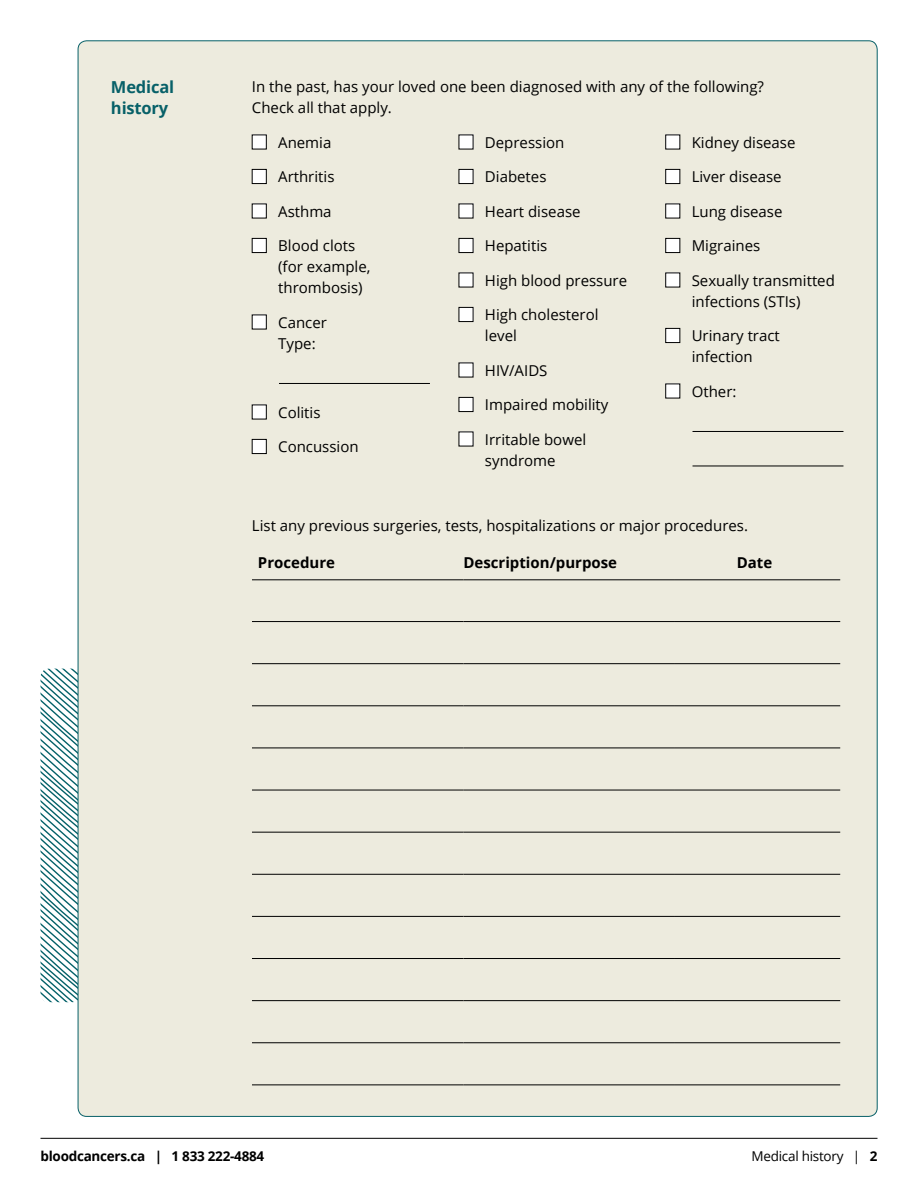
<style>
.page{position:relative;width:918px;height:1188px;background:#fff}
.page>*{position:absolute;margin:0;border:0;box-sizing:border-box;transform-origin:0 0}
.t1{font:700 16.5px/21px "Open Sans";letter-spacing:-.01em;color:#076068}
.t2{font:15px/21px "Open Sans";color:#000}
.t3{font:700 15px "Open Sans";color:#000}
.t4{font:700 13.5px "Open Sans";letter-spacing:-.02em;color:#000}
.t5{font:13.5px "Open Sans";letter-spacing:-.02em;color:#000}
.s1{font-weight:700}
</style>
<div class="page">
<svg style="left:40px;top:669px;width:38px;height:333px"></svg>
<div style="left:78px;top:41px;width:799px;height:1075px;background:#edebde"></div>
<hr style="left:40px;top:1138px;width:838px;height:1px;background:#000">
<hr style="left:279px;top:383px;width:151px;height:1px;background:#000">
<div style="left:252px;top:135px;width:14px;height:14px;background:#fff"></div>
<div style="left:252px;top:135px;width:15px;height:14px;border:1px solid #000"></div>
<div style="left:252px;top:169px;width:14px;height:15px;background:#fff"></div>
<div style="left:252px;top:169px;width:15px;height:15px;border:1px solid #000"></div>
<div style="left:252px;top:204px;width:14px;height:14px;background:#fff"></div>
<div style="left:252px;top:204px;width:15px;height:14px;border:1px solid #000"></div>
<div style="left:252px;top:238px;width:14px;height:15px;background:#fff"></div>
<div style="left:252px;top:238px;width:15px;height:15px;border:1px solid #000"></div>
<div style="left:252px;top:315px;width:14px;height:14px;background:#fff"></div>
<div style="left:252px;top:315px;width:15px;height:14px;border:1px solid #000"></div>
<div style="left:252px;top:405px;width:14px;height:14px;background:#fff"></div>
<div style="left:252px;top:405px;width:15px;height:14px;border:1px solid #000"></div>
<div style="left:252px;top:439px;width:14px;height:15px;background:#fff"></div>
<div style="left:252px;top:439px;width:15px;height:15px;border:1px solid #000"></div>
<div style="left:459px;top:135px;width:14px;height:14px;background:#fff"></div>
<div style="left:459px;top:169px;width:14px;height:15px;background:#fff"></div>
<div style="left:459px;top:169px;width:14px;height:15px;border:1px solid #000"></div>
<div style="left:459px;top:204px;width:14px;height:14px;background:#fff"></div>
<div style="left:459px;top:238px;width:14px;height:15px;background:#fff"></div>
<div style="left:459px;top:238px;width:14px;height:15px;border:1px solid #000"></div>
<div style="left:459px;top:273px;width:14px;height:14px;background:#fff"></div>
<div style="left:459px;top:307px;width:14px;height:15px;background:#fff"></div>
<div style="left:459px;top:307px;width:14px;height:15px;border:1px solid #000"></div>
<div style="left:459px;top:363px;width:14px;height:14px;background:#fff"></div>
<div style="left:459px;top:397px;width:14px;height:15px;background:#fff"></div>
<div style="left:459px;top:397px;width:14px;height:15px;border:1px solid #000"></div>
<div style="left:459px;top:432px;width:14px;height:14px;background:#fff"></div>
<hr style="left:693px;top:431px;width:150px;height:1px;background:#000">
<hr style="left:693px;top:466px;width:150px;height:1px;background:#000">
<div style="left:666px;top:135px;width:14px;height:14px;background:#fff"></div>
<div style="left:666px;top:169px;width:14px;height:15px;background:#fff"></div>
<div style="left:666px;top:169px;width:14px;height:15px;border:1px solid #000"></div>
<div style="left:666px;top:204px;width:14px;height:14px;background:#fff"></div>
<div style="left:666px;top:238px;width:14px;height:15px;background:#fff"></div>
<div style="left:666px;top:238px;width:14px;height:15px;border:1px solid #000"></div>
<div style="left:666px;top:273px;width:14px;height:14px;background:#fff"></div>
<div style="left:666px;top:328px;width:14px;height:15px;background:#fff"></div>
<div style="left:666px;top:328px;width:14px;height:15px;border:1px solid #000"></div>
<div style="left:666px;top:384px;width:14px;height:14px;background:#fff"></div>
<hr style="left:252px;top:621px;width:211px;height:1px;background:#000">
<hr style="left:463px;top:621px;width:212px;height:1px;background:#000">
<hr style="left:675px;top:621px;width:165px;height:1px;background:#000">
<hr style="left:252px;top:663px;width:211px;height:1px;background:#000">
<hr style="left:463px;top:663px;width:212px;height:1px;background:#000">
<hr style="left:675px;top:663px;width:165px;height:1px;background:#000">
<hr style="left:252px;top:706px;width:211px;height:1px;background:#000">
<hr style="left:463px;top:706px;width:212px;height:1px;background:#000">
<hr style="left:675px;top:706px;width:165px;height:1px;background:#000">
<hr style="left:252px;top:748px;width:211px;height:1px;background:#000">
<hr style="left:463px;top:748px;width:212px;height:1px;background:#000">
<hr style="left:675px;top:748px;width:165px;height:1px;background:#000">
<hr style="left:252px;top:790px;width:211px;height:1px;background:#000">
<hr style="left:463px;top:790px;width:212px;height:1px;background:#000">
<hr style="left:675px;top:790px;width:165px;height:1px;background:#000">
<hr style="left:252px;top:832px;width:211px;height:1px;background:#000">
<hr style="left:463px;top:832px;width:212px;height:1px;background:#000">
<hr style="left:675px;top:832px;width:165px;height:1px;background:#000">
<hr style="left:252px;top:874px;width:211px;height:1px;background:#000">
<hr style="left:463px;top:874px;width:212px;height:1px;background:#000">
<hr style="left:675px;top:874px;width:165px;height:1px;background:#000">
<hr style="left:252px;top:916px;width:211px;height:1px;background:#000">
<hr style="left:463px;top:916px;width:212px;height:1px;background:#000">
<hr style="left:675px;top:916px;width:165px;height:1px;background:#000">
<hr style="left:252px;top:958px;width:211px;height:1px;background:#000">
<hr style="left:463px;top:958px;width:212px;height:1px;background:#000">
<hr style="left:675px;top:958px;width:165px;height:1px;background:#000">
<hr style="left:252px;top:1000px;width:211px;height:1px;background:#000">
<hr style="left:463px;top:1000px;width:212px;height:1px;background:#000">
<hr style="left:675px;top:1000px;width:165px;height:1px;background:#000">
<hr style="left:252px;top:1043px;width:211px;height:1px;background:#000">
<hr style="left:463px;top:1043px;width:212px;height:1px;background:#000">
<hr style="left:675px;top:1043px;width:165px;height:1px;background:#000">
<hr style="left:252px;top:1085px;width:211px;height:1px;background:#000">
<hr style="left:463px;top:1085px;width:212px;height:1px;background:#000">
<hr style="left:675px;top:1085px;width:165px;height:1px;background:#000">
<hr style="left:252px;top:579px;width:211px;height:1px;background:#000">
<hr style="left:463px;top:579px;width:212px;height:1px;background:#000">
<hr style="left:675px;top:579px;width:165px;height:1px;background:#000">
<p class="t1" style="left:111px;top:76px;width:65px">Medical history</p>
<p class="t2" style="left:252px;top:76px;width:514px">In the past, has your loved one been diagnosed with any of the following?<br>Check all that apply.</p>
<p class="t2" style="left:278px;top:131px;width:55px">Anemia</p>
<p class="t2" style="left:278px;top:166px;width:58px">Arthritis</p>
<p class="t2" style="left:278px;top:200px;width:55px">Asthma</p>
<p class="t2" style="left:278px;top:235px;width:94px">Blood clots (for example, thrombosis)</p>
<p class="t2" style="left:278px;top:311px;width:50px">Cancer<br>Type:</p>
<p class="t2" style="left:692px;top:131px;width:105px">Kidney disease</p>
<p class="t2" style="left:692px;top:166px;width:92px">Liver disease</p>
<p class="t2" style="left:692px;top:200px;width:92px">Lung disease</p>
<p class="t2" style="left:692px;top:235px;width:70px">Migraines</p>
<p class="t2" style="left:692px;top:269px;width:145px">Sexually transmitted infections (STIs)</p>
<p class="t2" style="left:692px;top:325px;width:90px">Urinary tract infection</p>
<p class="t2" style="left:692px;top:380px;width:46px">Other:</p>
<p class="t2" style="left:485px;top:131px;width:81px">Depression</p>
<p class="t2" style="left:485px;top:166px;width:63px">Diabetes</p>
<p class="t2" style="left:485px;top:200px;width:97px">Heart disease</p>
<p class="t2" style="left:485px;top:235px;width:64px">Hepatitis</p>
<p class="t2" style="left:485px;top:269px;width:144px">High blood pressure</p>
<p class="t2" style="left:485px;top:304px;width:115px">High cholesterol level</p>
<p class="t2" style="left:485px;top:359px;width:64px">HIV/AIDS</p>
<p class="t2" style="left:485px;top:394px;width:125px">Impaired mobility</p>
<p class="t2" style="left:485px;top:428px;width:103px">Irritable bowel syndrome</p>
<p class="t2" style="left:278px;top:401px;width:44px">Colitis</p>
<p class="t2" style="left:278px;top:436px;width:82px">Concussion</p>
<p class="t2" style="left:252px;top:515px;width:498px">List any previous surgeries, tests, hospitalizations or major procedures.</p>
<p class="t3" style="left:258px;top:552px;width:79px">Procedure</p>
<p class="t3" style="left:463px;top:552px;width:155px">Description/purpose</p>
<p class="t3" style="left:737px;top:552px;width:37px">Date</p>
<p class="t4" style="left:40px;top:1147px;width:225px">bloodcancers.ca | 1 833 222-4884</p>
<p class="t5" style="left:752px;top:1147px;width:127px">Medical history | <span class="s1">2</span></p>
</div>
